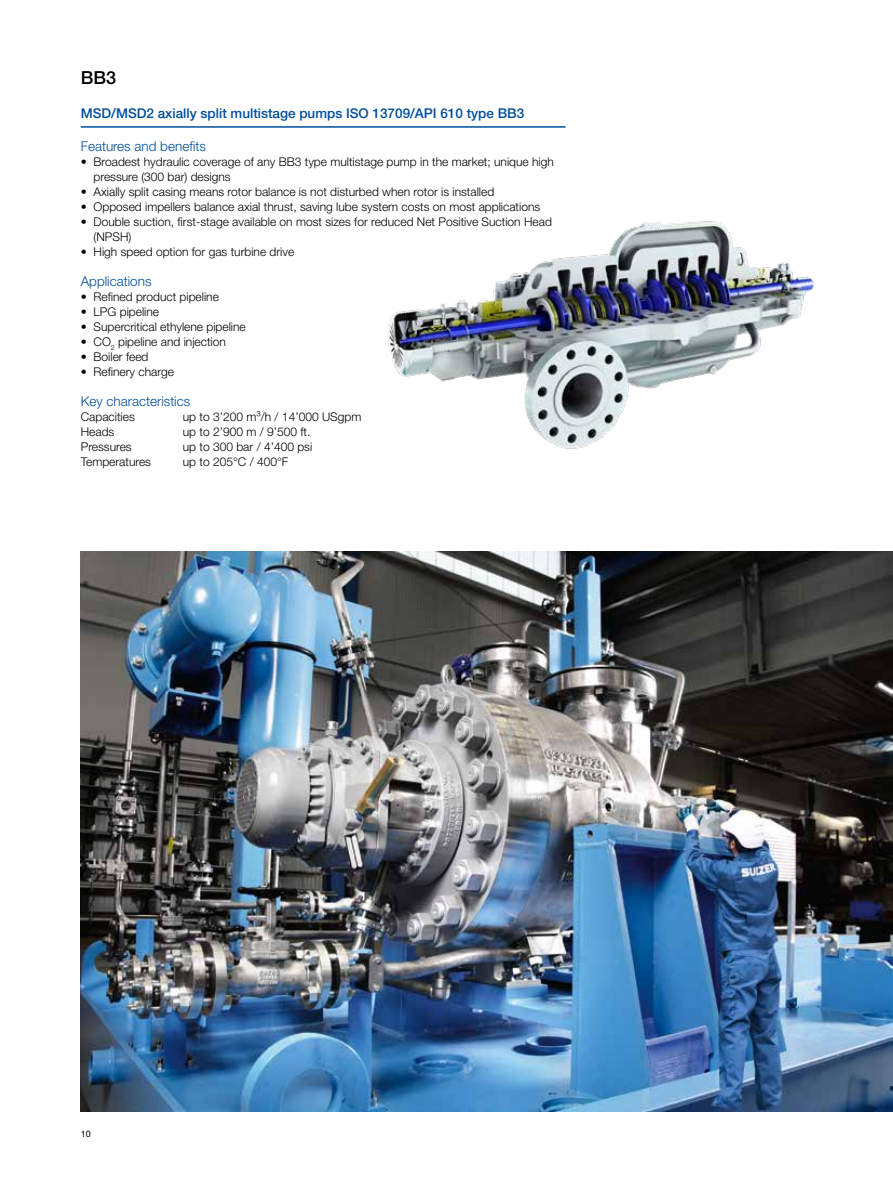
<style>
.page{position:relative;width:893px;height:1191px;background:#fff}
.page>*{position:absolute;margin:0;border:0;box-sizing:border-box;transform-origin:0 0}
.t1{font:500 18px "Helvetica Neue LT Pro";color:#000}
.t2{font:500 13.5px "Helvetica Neue LT Pro";color:#004e9b}
.t3{font:300 13.5px "Helvetica Neue LT Pro";color:#004e9b}
.t4{font:300 12px/15px "Helvetica Neue LT Pro";color:#000}
.t5{font:9px "Helvetica Neue LT Pro";color:#000}
</style>
<div class="page">
<hr style="left:81px;top:126px;width:485px;height:2px;background:#004e9b">
<img style="left:388px;top:221px;width:427px;height:228px">
<img style="left:81px;top:551px;width:812px;height:560px">
<h1 class="t1" style="left:81px;top:66px;width:37px">BB3</h1>
<p class="t2" style="left:81px;top:105px;width:445px">MSD/MSD2 axially split multistage pumps ISO 13709/API 610 type BB3</p>
<p class="t3" style="left:81px;top:138px;width:127px">Features and benefits</p>
<p class="t4" style="left:94px;top:154px;width:462px;text-indent:-13px">• Broadest hydraulic coverage of any BB3 type multistage pump in the market; unique high pressure (300 bar) designs</p>
<p class="t4" style="left:81px;top:184px;width:415px">• Axially split casing means rotor balance is not disturbed when rotor is installed</p>
<p class="t4" style="left:81px;top:199px;width:461px">• Opposed impellers balance axial thrust, saving lube system costs on most applications</p>
<p class="t4" style="left:94px;top:214px;width:460px;text-indent:-13px">• Double suction, first-stage available on most sizes for reduced Net Positive Suction Head (NPSH)</p>
<p class="t4" style="left:81px;top:244px;width:215px">• High speed option for gas turbine drive</p>
<p class="t3" style="left:81px;top:273px;width:72px">Applications</p>
<p class="t4" style="left:81px;top:289px;width:140px">• Refined product pipeline</p>
<p class="t4" style="left:81px;top:304px;width:80px">• LPG pipeline</p>
<p class="t4" style="left:81px;top:319px;width:167px">• Supercritical ethylene pipeline</p>
<p class="t4" style="left:81px;top:334px;width:147px">• CO<sub>2</sub> pipeline and injection</p>
<p class="t4" style="left:81px;top:349px;width:69px">• Boiler feed</p>
<p class="t4" style="left:81px;top:364px;width:95px">• Refinery charge</p>
<p class="t3" style="left:81px;top:393px;width:111px">Key characteristics</p>
<p class="t4" style="left:81px;top:409px;width:56px">Capacities</p>
<p class="t4" style="left:183px;top:409px;width:180px">up to 3’200 m³/h / 14’000 USgpm</p>
<p class="t4" style="left:81px;top:424px;width:35px">Heads</p>
<p class="t4" style="left:183px;top:424px;width:129px">up to 2’900 m / 9’500 ft.</p>
<p class="t4" style="left:81px;top:439px;width:52px">Pressures</p>
<p class="t4" style="left:183px;top:439px;width:131px">up to 300 bar / 4’400 psi</p>
<p class="t4" style="left:81px;top:454px;width:72px">Temperatures</p>
<p class="t4" style="left:183px;top:454px;width:107px">up to 205°C / 400°F</p>
<p class="t5" style="left:81px;top:1128px;width:12px">10</p>
</div>
